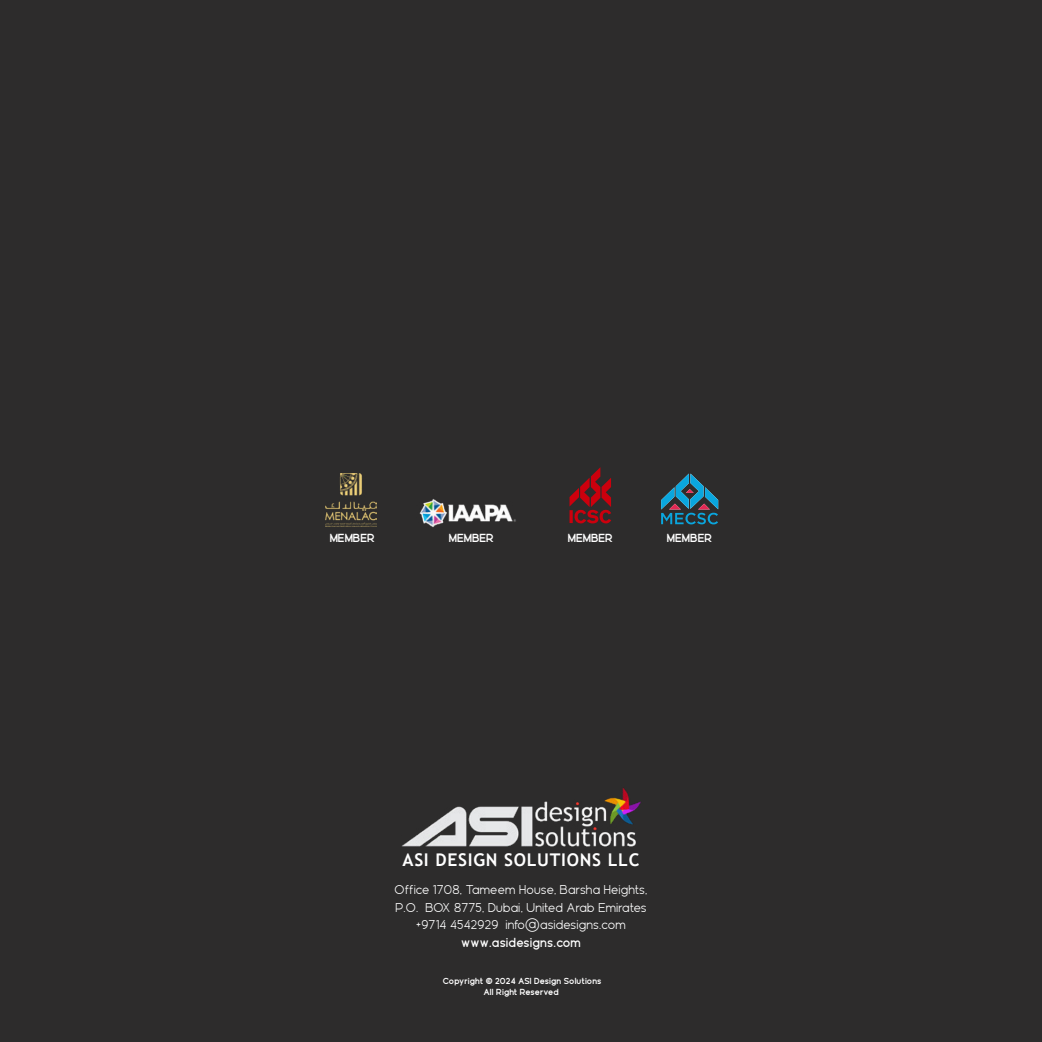
<style>
.page{position:relative;width:1042px;height:1042px;background:#2d2c2c}
.page>*{position:absolute;margin:0;border:0;box-sizing:border-box;transform-origin:0 0}
.t1{font:700 17.5px "Trebuchet MS";letter-spacing:.04em;color:#fff}
.t2{font:300 12.78px/17.5px "Geomatrix";letter-spacing:.015em;color:#fff;text-align:center}
.t3{font:500 12.78px "Geomatrix";letter-spacing:.01em;color:#fff}
.t4{font:700 11.72px "Geomatrix";color:#fff}
.t5{font:700 8.75px/10.5px "Geomatrix";letter-spacing:.01em;color:#fff;text-align:center}
</style>
<div class="page">
<img style="left:326px;top:474px;width:51px;height:52px">
<img style="left:402px;top:788px;width:239px;height:59px">
<svg style="left:661px;top:473px;width:57px;height:51px"></svg>
<svg style="left:569px;top:467px;width:42px;height:57px"></svg>
<img style="left:419px;top:499px;width:97px;height:28px">
<p class="t4" style="left:330px;top:531px;width:47px">MEMBER</p>
<p class="t4" style="left:449px;top:531px;width:47px">MEMBER</p>
<p class="t4" style="left:568px;top:531px;width:47px">MEMBER</p>
<p class="t4" style="left:667px;top:531px;width:47px">MEMBER</p>
<h1 class="t1" style="left:402px;top:849px;width:238px">ASI DESIGN SOLUTIONS LLC</h1>
<p class="t2" style="left:394px;top:881px;width:254px">Office 1708, Tameem House, Barsha Heights,<br>P.O. BOX 8775, Dubai, United Arab Emirates +9714 4542929 info@asidesigns.com</p>
<p class="t3" style="left:461px;top:935px;width:121px">www.asidesigns.com</p>
<p class="t5" style="left:443px;top:976px;width:160px">Copyright © 2024 ASI Design Solutions<br>All Right Reserved</p>
</div>
